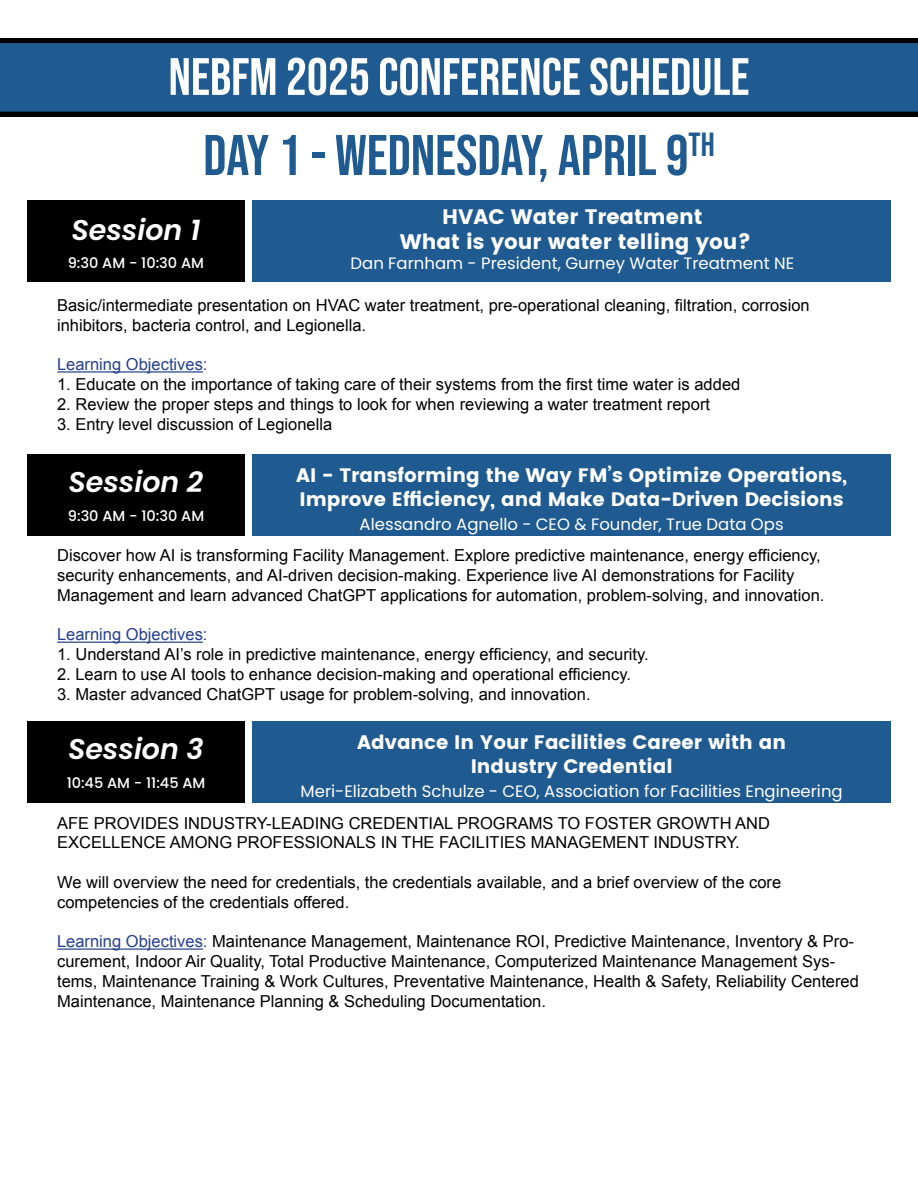
<style>
.page{position:relative;width:918px;height:1188px;background:#fff}
.page>*{position:absolute;margin:0;border:0;box-sizing:border-box;transform-origin:0 0}
.t1{font:57.15px "Bebas Neue";color:#1f5b90}
.t2{font:52.5px "Bebas Neue";color:#fff}
.t3{font:italic 600 28.5px "Poppins";color:#fff}
.t4{font:21px/25.2px "Poppins";color:#fff;text-align:center}
.t5{font:19.5px/24px "Poppins";color:#fff}
.t6{font:16.5px/19.8px "Arial";color:#000}
.t7{font:16.5px "Poppins";color:#fff}
.t8{font:16.5px "Arial";color:#25408f}
.t9{font:500 14.55px "Poppins";color:#fff}
.s1{color:#25408f}
</style>
<div class="page">
<div style="left:0;top:38px;width:918px;height:79px;background:#000"></div>
<div style="left:0;top:43px;width:918px;height:69px;background:#1f5b90"></div>
<div style="left:27px;top:200px;width:218px;height:82px;background:#000"></div>
<div style="left:252px;top:200px;width:639px;height:82px;background:#1f5b90"></div>
<hr style="left:57px;top:371px;width:146px;height:2px;background:#25408f">
<div style="left:27px;top:454px;width:218px;height:82px;background:#000"></div>
<div style="left:252px;top:454px;width:639px;height:82px;background:#1f5b90"></div>
<hr style="left:57px;top:642px;width:146px;height:1px;background:#25408f">
<div style="left:27px;top:721px;width:218px;height:82px;background:#000"></div>
<div style="left:252px;top:721px;width:639px;height:82px;background:#1f5b90"></div>
<hr style="left:57px;top:948px;width:146px;height:2px;background:#25408f">
<h2 class="t2" style="left:168px;top:47px;width:583px">NEBFM 2025 CONFERENCE SCHEDULE</h2>
<h1 class="t1" style="left:203px;top:123px;width:513px">DAY 1 - WEDNESDAY, APRIL 9<sup>TH</sup></h1>
<h3 class="t3" style="left:71px;top:213px;width:130px">Session 1</h3>
<p class="t9" style="left:68px;top:255px;width:138px">9:30 AM - 10:30 AM</p>
<p class="t4" style="left:400px;top:204px;width:353px">HVAC Water Treatment<br>What is your water telling you?</p>
<p class="t7" style="left:351px;top:253px;width:445px">Dan Farnham - President, Gurney Water Treatment NE</p>
<p class="t6" style="left:57px;top:295px;width:754px">Basic/intermediate presentation on HVAC water treatment, pre-operational cleaning, filtration, corrosion inhibitors, bacteria control, and Legionella.</p>
<p class="t8" style="left:57px;top:354px;width:152px">Learning Objectives:</p>
<p class="t6" style="left:57px;top:374px;width:685px">1. Educate on the importance of taking care of their systems from the first time water is added</p>
<p class="t6" style="left:57px;top:394px;width:654px">2. Review the proper steps and things to look for when reviewing a water treatment report</p>
<p class="t6" style="left:57px;top:414px;width:277px">3. Entry level discussion of Legionella</p>
<h3 class="t3" style="left:68px;top:466px;width:136px">Session 2</h3>
<p class="t5" style="left:296px;top:463px;width:552px">AI - Transforming the Way FM’s Optimize Operations,<br>Improve Efficiency, and Make Data-Driven Decisions</p>
<p class="t7" style="left:360px;top:515px;width:426px">Alessandro Agnello - CEO &amp; Founder, True Data Ops</p>
<p class="t9" style="left:68px;top:507px;width:138px">9:30 AM - 10:30 AM</p>
<p class="t9" style="left:60px;top:510px;width:138px">9:30 AM - 10:30 AM</p>
<p class="t6" style="left:57px;top:546px;width:769px">Discover how AI is transforming Facility Management. Explore predictive maintenance, energy efficiency, security enhancements, and AI-driven decision-making. Experience live AI demonstrations for Facility<br>Management and learn advanced ChatGPT applications for automation, problem-solving, and innovation.</p>
<p class="t8" style="left:57px;top:624px;width:152px">Learning Objectives:</p>
<p class="t6" style="left:57px;top:645px;width:593px">1. Understand AI’s role in predictive maintenance, energy efficiency, and security.</p>
<p class="t6" style="left:57px;top:665px;width:575px">2. Learn to use AI tools to enhance decision-making and operational efficiency.</p>
<p class="t6" style="left:57px;top:684px;width:535px">3. Master advanced ChatGPT usage for problem-solving, and innovation.</p>
<h3 class="t3" style="left:68px;top:733px;width:137px">Session 3</h3>
<p class="t5" style="left:357px;top:730px;width:430px;text-align:center">Advance In Your Facilities Career with an<br>Industry Credential</p>
<p class="t7" style="left:301px;top:782px;width:544px">Meri-Elizabeth Schulze - CEO, Association for Facilities Engineering</p>
<p class="t9" style="left:67px;top:775px;width:140px">10:45 AM - 11:45 AM</p>
<p class="t9" style="left:60px;top:778px;width:138px">9:30 AM - 10:30 AM</p>
<p class="t6" style="left:57px;top:813px;width:714px">AFE PROVIDES INDUSTRY-LEADING CREDENTIAL PROGRAMS TO FOSTER GROWTH AND<br>EXCELLENCE AMONG PROFESSIONALS IN THE FACILITIES MANAGEMENT INDUSTRY.</p>
<p class="t6" style="left:57px;top:872px;width:726px">We will overview the need for credentials, the credentials available, and a brief overview of the core competencies of the credentials offered.</p>
<p class="t6" style="left:57px;top:932px;width:803px"><span class="s1">Learning Objectives:</span> Maintenance Management, Maintenance ROI, Predictive Maintenance, Inventory &amp; Pro&shy;curement, Indoor Air Quality, Total Productive Maintenance, Computerized Maintenance Management Sys&shy;tems, Maintenance Training &amp; Work Cultures, Preventative Maintenance, Health &amp; Safety, Reliability Centered Maintenance, Maintenance Planning &amp; Scheduling Documentation.</p>
</div>
